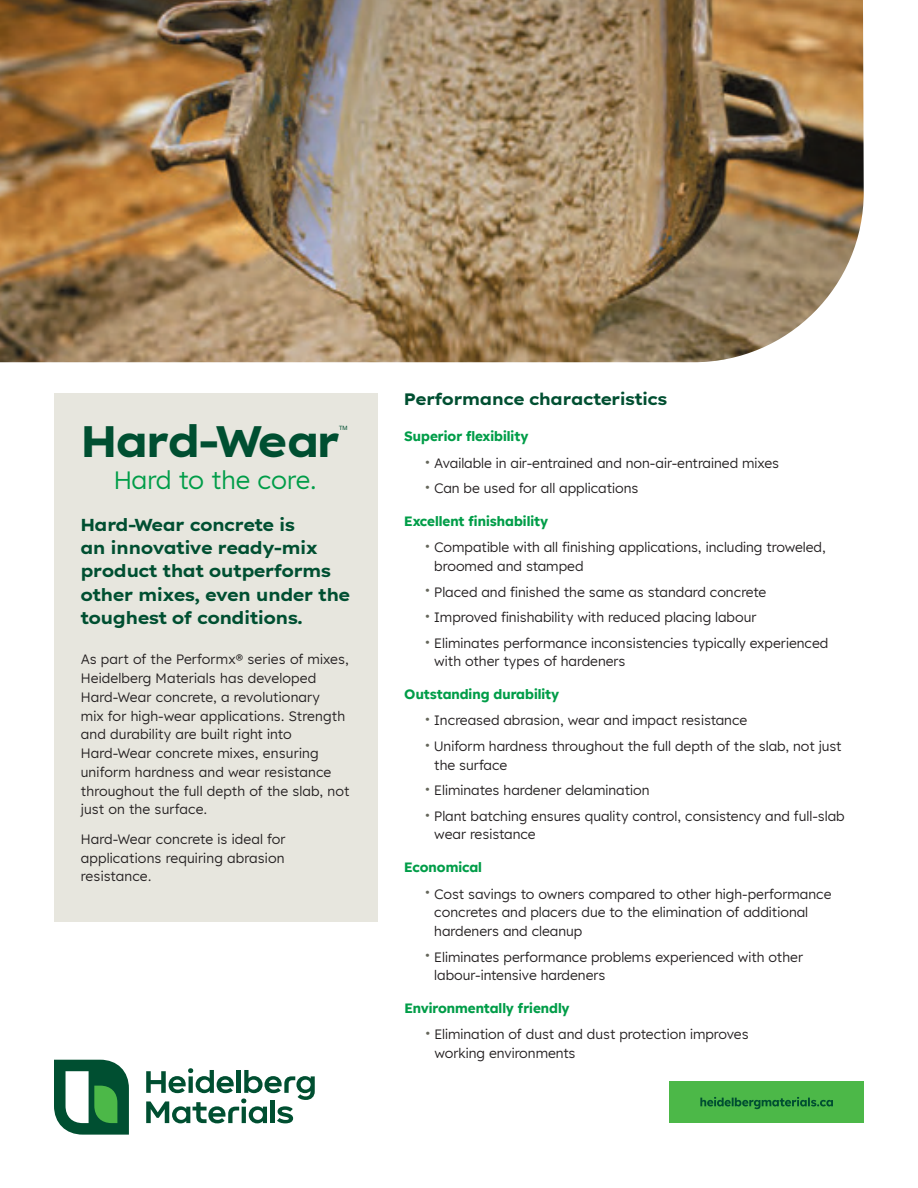
<style>
.page{position:relative;width:918px;height:1188px;background:#fff}
.page>*{position:absolute;margin:0;border:0;box-sizing:border-box;transform-origin:0 0}
.t1{font:700 43.8px "Lexend Exa HM";letter-spacing:-.03em;color:#004f31}
.t2{font:25.05px "Lexend HM";letter-spacing:-.005em;color:#009d48}
.t3{font:700 17.25px/23.2px "Lexend Exa HM";color:#004f31}
.t4{font:700 16.5px "Lexend Exa HM";color:#004f31}
.t5{font:13.5px/18.8px "Lexend HM";color:#231f20}
.t6{font:700 13.5px "Lexend HM";color:#009d48}
.t7{font:5.85px "Helvetica Neue";color:#004f31}
.s1{color:#65665b}
</style>
<div class="page">
<div style="left:54px;top:393px;width:324px;height:528px;background:#e7e6de"></div>
<img style="left:0;top:0;width:864px;height:362px">
<svg style="left:54px;top:1060px;width:75px;height:75px"></svg>
<svg style="left:146px;top:1068px;width:169px;height:55px"></svg>
<div style="left:669px;top:1081px;width:195px;height:42px;background:#4cb848"></div>
<svg style="left:700px;top:1097px;width:133px;height:12px"></svg>
<h1 class="t1" style="left:81px;top:406px;width:260px">Hard-Wear</h1>
<p class="t7" style="left:339px;top:424px;width:10px">TM</p>
<h2 class="t2" style="left:114px;top:462px;width:205px">Hard to the core.</h2>
<p class="t3" style="left:81px;top:512px;width:271px">Hard-Wear concrete is<br>an innovative ready-mix product that outperforms other mixes, even under the toughest of conditions.</p>
<p class="t5" style="left:81px;top:649px;width:270px">As part of the Performx® series of mixes, Heidelberg Materials has developed Hard-Wear concrete, a revolutionary<br>mix for high-wear applications. Strength and durability are built right into Hard-Wear concrete mixes, ensuring uniform hardness and wear resistance throughout the full depth of the slab, not just on the surface.</p>
<p class="t5" style="left:81px;top:829px;width:206px;text-align:justify">Hard-Wear concrete is ideal for applications requiring abrasion resistance.</p>
<p class="t4" style="left:404px;top:386px;width:264px">Performance characteristics</p>
<p class="t6" style="left:404px;top:425px;width:126px">Superior flexibility</p>
<p class="t5" style="left:425px;top:453px;width:355px"><span class="s1">•</span> Available in air-entrained and non-air-entrained mixes</p>
<p class="t5" style="left:425px;top:478px;width:215px"><span class="s1">•</span> Can be used for all applications</p>
<p class="t6" style="left:404px;top:510px;width:146px">Excellent finishability</p>
<p class="t5" style="left:434px;top:537px;width:393px;text-indent:-9px"><span class="s1">•</span> Compatible with all finishing applications, including troweled, broomed and stamped</p>
<p class="t5" style="left:425px;top:582px;width:343px"><span class="s1">•</span> Placed and finished the same as standard concrete</p>
<p class="t5" style="left:425px;top:607px;width:333px"><span class="s1">•</span> Improved finishability with reduced placing labour</p>
<p class="t5" style="left:434px;top:633px;width:396px;text-indent:-9px"><span class="s1">•</span> Eliminates performance inconsistencies typically experienced with other types of hardeners</p>
<p class="t6" style="left:404px;top:683px;width:157px">Outstanding durability</p>
<p class="t5" style="left:425px;top:710px;width:323px"><span class="s1">•</span> Increased abrasion, wear and impact resistance</p>
<p class="t5" style="left:434px;top:736px;width:409px;text-indent:-9px"><span class="s1">•</span> Uniform hardness throughout the full depth of the slab, not just the surface</p>
<p class="t5" style="left:425px;top:780px;width:226px"><span class="s1">•</span> Eliminates hardener delamination</p>
<p class="t5" style="left:434px;top:806px;width:412px;text-indent:-9px"><span class="s1">•</span> Plant batching ensures quality control, consistency and full-slab wear resistance</p>
<p class="t6" style="left:404px;top:856px;width:79px">Economical</p>
<p class="t5" style="left:434px;top:884px;width:399px;text-indent:-9px"><span class="s1">•</span> Cost savings to owners compared to other high-performance concretes and placers due to the elimination of additional hardeners and cleanup</p>
<p class="t5" style="left:434px;top:947px;width:370px;text-indent:-9px"><span class="s1">•</span> Eliminates performance problems experienced with other labour-intensive hardeners</p>
<p class="t6" style="left:404px;top:997px;width:167px">Environmentally friendly</p>
<p class="t5" style="left:434px;top:1024px;width:316px;text-indent:-9px"><span class="s1">•</span> Elimination of dust and dust protection improves working environments</p>
</div>
